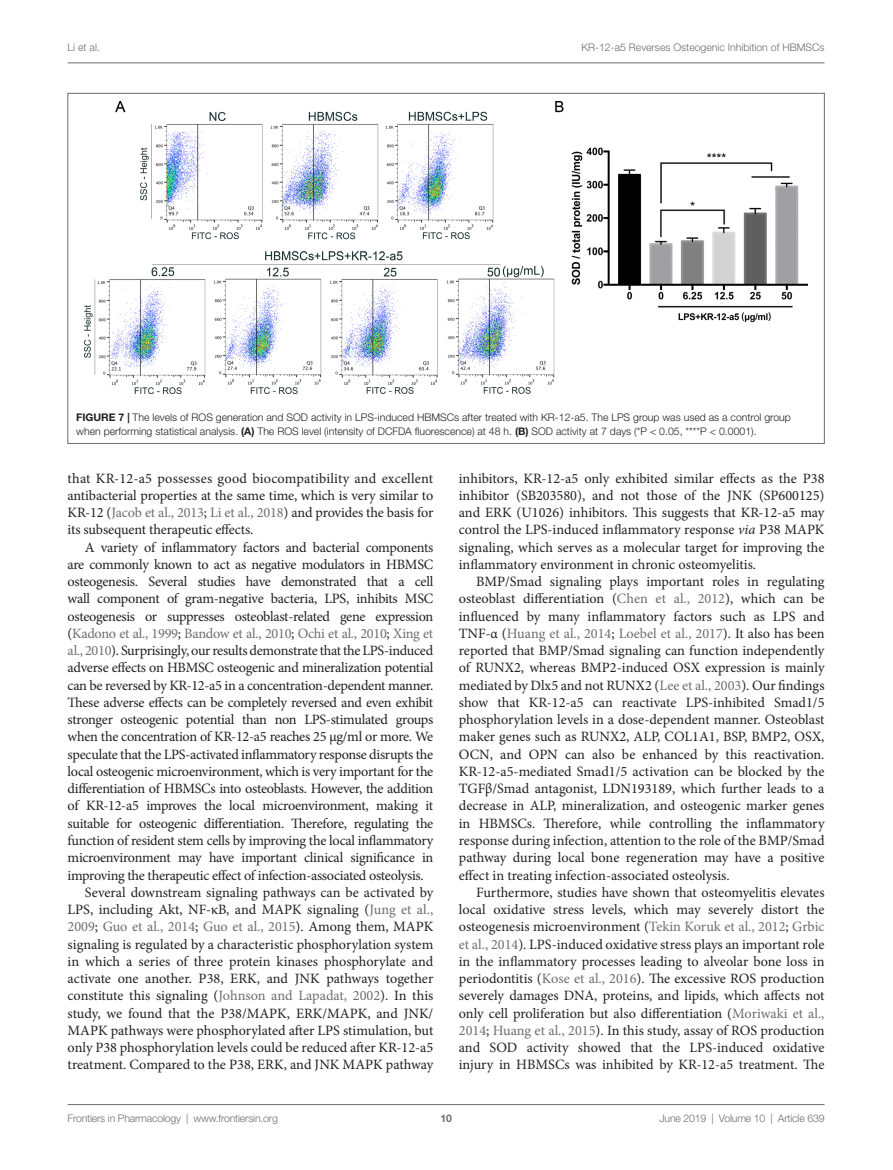
<style>
.page{position:relative;width:893px;height:1170px;background:#fff}
.page>*{position:absolute;margin:0;border:0;box-sizing:border-box;transform-origin:0 0}
.T{font:14.25px/17.2px "Minion Pro";letter-spacing:-.005em;color:#231f20;text-align:justify}
.FC{font:300 10.5px/14.2px "Helvetica Neue LT Std";color:#231f20}
.t1{font:300 10.5px "Helvetica Neue LT Std";letter-spacing:-.015em;color:#6c6d70}
.t2{font:700 10.5px "Helvetica Neue LT Std";color:#6c6d70}
.s1{font-weight:700}
.s2{color:#6c6d70}
.s3{font-style:italic}
</style>
<div class="page">
<hr style="left:68px;top:63px;width:756px;height:1px;background:#6c6d70">
<hr style="left:68px;top:1104px;width:756px;height:1px;background:#6c6d70">
<img style="left:85px;top:102px;width:722px;height:291px">
<p class="t1" style="left:68px;top:41px;width:34px">Li et al.</p>
<p class="t1" style="left:581px;top:41px;width:245px">KR-12-a5 Reverses Osteogenic Inhibition of HBMSCs</p>
<p class="FC" style="left:76px;top:409px;width:716px"><span class="s1">FIGURE 7 |</span> The levels of ROS generation and SOD activity in LPS-induced HBMSCs after treated with KR-12-a5. The LPS group was used as a control group when performing statistical analysis. <span class="s1">(A)</span> The ROS level (intensity of DCFDA fluorescence) at 48 h. <span class="s1">(B)</span> SOD activity at 7 days (*P &lt; 0.05, ****P &lt; 0.0001).</p>
<p class="T" style="left:68px;top:469px;width:367px">that KR-12-a5 possesses good biocompatibility and excellent antibacterial properties at the same time, which is very similar to KR-12 (<span class="s2">Jacob et al., 2013</span>; <span class="s2">Li et al., 2018</span>) and provides the basis for its subsequent therapeutic effects.</p>
<p class="T" style="left:68px;top:538px;width:367px;text-indent:17px">A variety of inflammatory factors and bacterial components are commonly known to act as negative modulators in HBMSC osteogenesis. Several studies have demonstrated that a cell wall component of gram-negative bacteria, LPS, inhibits MSC osteogenesis or suppresses osteoblast-related gene expression (<span class="s2">Kadono et al., 1999</span>; <span class="s2">Bandow et al., 2010</span>; <span class="s2">Ochi et al., 2010</span>; <span class="s2">Xing et al., 2010</span>). Surprisingly, our results demonstrate that the LPS-induced adverse effects on HBMSC osteogenic and mineralization potential can be reversed by KR-12-a5 in a concentration-dependent manner.<br>These adverse effects can be completely reversed and even exhibit stronger osteogenic potential than non LPS-stimulated groups when the concentration of KR-12-a5 reaches 25 μg/ml or more. We speculate that the LPS-activated inflammatory response disrupts the local osteogenic microenvironment, which is very important for the differentiation of HBMSCs into osteoblasts. However, the addition of KR-12-a5 improves the local microenvironment, making it suitable for osteogenic differentiation. Therefore, regulating the function of resident stem cells by improving the local inflammatory microenvironment may have important clinical significance in improving the therapeutic effect of infection-associated osteolysis.</p>
<p class="T" style="left:68px;top:883px;width:367px;text-indent:17px">Several downstream signaling pathways can be activated by LPS, including Akt, NF-κB, and MAPK signaling (<span class="s2">Jung et al., 2009</span>; <span class="s2">Guo et al., 2014</span>; <span class="s2">Guo et al., 2015</span>). Among them, MAPK signaling is regulated by a characteristic phosphorylation system in which a series of three protein kinases phosphorylate and activate one another. P38, ERK, and JNK pathways together constitute this signaling (<span class="s2">Johnson and Lapadat, 2002</span>). In this study, we found that the P38/MAPK, ERK/MAPK, and JNK/ MAPK pathways were phosphorylated after LPS stimulation, but only P38 phosphorylation levels could be reduced after KR-12-a5 treatment. Compared to the P38, ERK, and JNK MAPK pathway</p>
<p class="T" style="left:459px;top:469px;width:367px">inhibitors, KR-12-a5 only exhibited similar effects as the P38 inhibitor (SB203580), and not those of the JNK (SP600125) and ERK (U1026) inhibitors. This suggests that KR-12-a5 may control the LPS-induced inflammatory response <span class="s3">via</span> P38 MAPK signaling, which serves as a molecular target for improving the inflammatory environment in chronic osteomyelitis.</p>
<p class="T" style="left:459px;top:573px;width:367px;text-indent:17px">BMP/Smad signaling plays important roles in regulating osteoblast differentiation (<span class="s2">Chen et al., 2012</span>), which can be influenced by many inflammatory factors such as LPS and TNF-α (<span class="s2">Huang et al., 2014</span>; <span class="s2">Loebel et al., 2017</span>). It also has been reported that BMP/Smad signaling can function independently of RUNX2, whereas BMP2-induced OSX expression is mainly mediated by Dlx5 and not RUNX2 (<span class="s2">Lee et al., 2003</span>). Our findings show that KR-12-a5 can reactivate LPS-inhibited Smad1/5 phosphorylation levels in a dose-dependent manner. Osteoblast maker genes such as RUNX2, ALP, COL1A1, BSP, BMP2, OSX, OCN, and OPN can also be enhanced by this reactivation.<br>KR-12-a5-mediated Smad1/5 activation can be blocked by the TGFβ/Smad antagonist, LDN193189, which further leads to a decrease in ALP, mineralization, and osteogenic marker genes in HBMSCs. Therefore, while controlling the inflammatory response during infection, attention to the role of the BMP/Smad pathway during local bone regeneration may have a positive effect in treating infection-associated osteolysis.</p>
<p class="T" style="left:459px;top:883px;width:367px;text-indent:17px">Furthermore, studies have shown that osteomyelitis elevates local oxidative stress levels, which may severely distort the osteogenesis microenvironment (<span class="s2">Tekin Koruk et al., 2012</span>; <span class="s2">Grbic et al., 2014</span>). LPS-induced oxidative stress plays an important role in the inflammatory processes leading to alveolar bone loss in periodontitis (<span class="s2">Kose et al., 2016</span>). The excessive ROS production severely damages DNA, proteins, and lipids, which affects not only cell proliferation but also differentiation (<span class="s2">Moriwaki et al., 2014</span>; <span class="s2">Huang et al., 2015</span>). In this study, assay of ROS production and SOD activity showed that the LPS-induced oxidative injury in HBMSCs was inhibited by KR-12-a5 treatment. The</p>
<p class="t1" style="left:68px;top:1111px;width:212px">Frontiers in Pharmacology | www.frontiersin.org</p>
<p class="t2" style="left:440px;top:1111px;width:13px">10</p>
<p class="t1" style="left:659px;top:1111px;width:166px">June 2019 | Volume 10 | Article 639</p>
</div>
